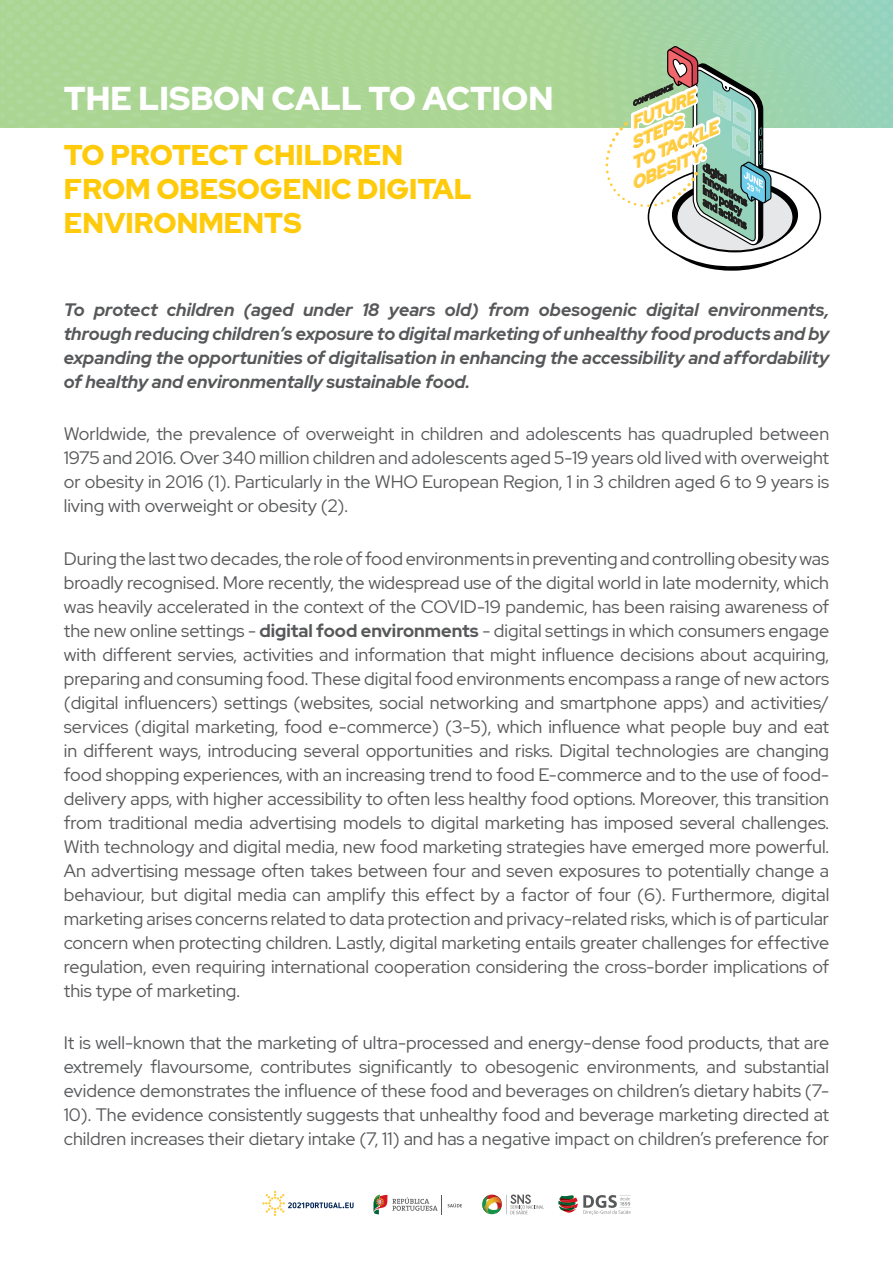
<style>
.page{position:relative;width:893px;height:1263px;background:#fff}
.page>*{position:absolute;margin:0;border:0;box-sizing:border-box;transform-origin:0 0}
.t1{font:900 33px "Red Hat Display";color:#fff}
.t2{font:900 28.5px/34.2px "Red Hat Display";color:#feca0a}
.t3{font:18px/24px "Red Hat Display";color:#57585a;text-align:justify}
.t4{font:italic 700 18px/24px "Red Hat Display";color:#57585a;text-align:justify}
.s1{font-weight:700}
</style>
<div class="page">
<svg style="left:0;top:0;width:893px;height:128px;background:#a9d59a"></svg>
<svg style="left:85px;top:0;width:756px;height:5px;background:#a8d59d"></svg>
<svg style="left:605px;top:46px;width:224px;height:225px"></svg>
<svg style="left:262px;top:1191px;width:92px;height:25px"></svg>
<svg style="left:448px;top:1203px;width:14px;height:4px"></svg>
<svg style="left:373px;top:1195px;width:69px;height:19px"></svg>
<svg style="left:482px;top:1194px;width:62px;height:20px"></svg>
<svg style="left:558px;top:1195px;width:73px;height:20px"></svg>
<p class="t1" style="left:64px;top:77px;width:491px">THE LISBON CALL TO ACTION</p>
<p class="t2" style="left:64px;top:137px;width:410px">TO PROTECT CHILDREN<br>FROM OBESOGENIC DIGITAL<br>ENVIRONMENTS</p>
<p class="t4" style="left:64px;top:297px;width:767px">To protect children (aged under 18 years old) from obesogenic digital environments, through reducing children’s exposure to digital marketing of unhealthy food products and by expanding the opportunities of digitalisation in enhancing the accessibility and affordability of healthy and environmentally sustainable food.</p>
<p class="t3" style="left:64px;top:422px;width:767px">Worldwide, the prevalence of overweight in children and adolescents has quadrupled between 1975 and 2016. Over 340 million children and adolescents aged 5-19 years old lived with overweight or obesity in 2016 (1). Particularly in the WHO European Region, 1 in 3 children aged 6 to 9 years is living with overweight or obesity (2).</p>
<p class="t3" style="left:64px;top:546px;width:767px">During the last two decades, the role of food environments in preventing and controlling obesity was broadly recognised. More recently, the widespread use of the digital world in late modernity, which was heavily accelerated in the context of the COVID-19 pandemic, has been raising awareness of the new online settings - <span class="s1">digital food environments</span> - digital settings in which consumers engage with different servies, activities and information that might influence decisions about acquiring, preparing and consuming food. These digital food environments encompass a range of new actors (digital influencers) settings (websites, social networking and smartphone apps) and activities/ services (digital marketing, food e-commerce) (3-5), which influence what people buy and eat in different ways, introducing several opportunities and risks. Digital technologies are changing food shopping experiences, with an increasing trend to food E-commerce and to the use of food&shy;delivery apps, with higher accessibility to often less healthy food options. Moreover, this transition from traditional media advertising models to digital marketing has imposed several challenges.<br>With technology and digital media, new food marketing strategies have emerged more powerful.<br>An advertising message often takes between four and seven exposures to potentially change a behaviour, but digital media can amplify this effect by a factor of four (6). Furthermore, digital marketing arises concerns related to data protection and privacy-related risks, which is of particular concern when protecting children. Lastly, digital marketing entails greater challenges for effective regulation, even requiring international cooperation considering the cross-border implications of this type of marketing.</p>
<p class="t3" style="left:64px;top:1030px;width:767px">It is well-known that the marketing of ultra-processed and energy-dense food products, that are extremely flavoursome, contributes significantly to obesogenic environments, and substantial evidence demonstrates the influence of these food and beverages on children’s dietary habits (7- 10). The evidence consistently suggests that unhealthy food and beverage marketing directed at children increases their dietary intake (7, 11) and has a negative impact on children’s preference for</p>
</div>
